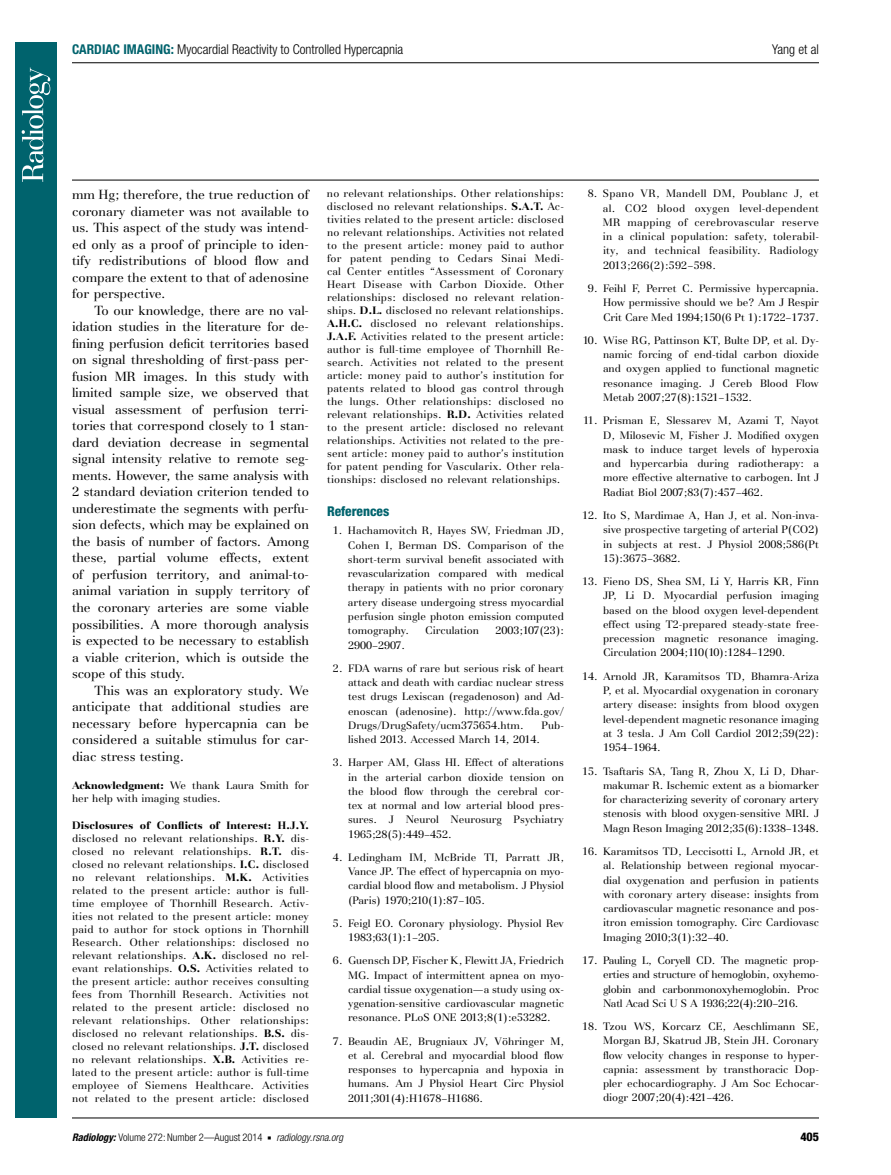
<style>
.page{position:relative;width:891px;height:1175px;background:#fff}
.page>*{position:absolute;margin:0;border:0;box-sizing:border-box;transform-origin:0 0}
.t1{font:300 condensed 13.5px "Helvetica Neue";color:#000}
.t2{font:800 condensed 13.5px "Helvetica Neue";color:#00636d}
.t3{font:13.2px/16.5px "AT Basilia";color:#000;text-align:justify}
.t4{font:800 condensed 12px "Helvetica Neue";color:#000}
.t5{font:10.8px/14.2px "AT Basilia";color:#000;text-align:justify}
.t6{font:300 condensed 10.5px "Helvetica Neue";color:#000}
.s1{font-weight:700;color:#00636d}
.s2{font-weight:700}
.s3{font-weight:700;font-style:italic}
.s4{font-family:"Universal Newswith Comm Pi";font-weight:400;font-stretch:normal;font-size:6px}
.s5{font-style:italic}
</style>
<div class="page">
<hr style="left:72px;top:180px;width:747px;height:1px;background:#000">
<hr style="left:72px;top:1117px;width:747px;height:1px;background:#000">
<hr style="left:72px;top:62px;width:747px;height:1px;background:#000">
<div style="left:15px;top:42px;width:42px;height:1075px;background:#00636d"></div>
<svg style="left:22px;top:68px;width:28px;height:114px"></svg>
<p class="t1" style="left:72px;top:41px;width:333px"><span class="s1">CARDIAC IMAGING:</span> Myocardial Reactivity to Controlled Hypercapnia</p>
<p class="t1" style="left:772px;top:41px;width:48px">Yang et al</p>
<p class="t3" style="left:72px;top:187px;width:239px">mm Hg; therefore, the true reduction of coronary diameter was not available to us. This aspect of the study was intend&shy;ed only as a proof of principle to iden&shy;tify redistributions of blood flow and compare the extent to that of adenosine for perspective.</p>
<p class="t3" style="left:72px;top:302px;width:239px;text-indent:23px">To our knowledge, there are no val&shy;idation studies in the literature for de&shy;fining perfusion deficit territories based on signal thresholding of first-pass per&shy;fusion MR images. In this study with limited sample size, we observed that visual assessment of perfusion terri&shy;tories that correspond closely to 1 stan&shy;dard deviation decrease in segmental signal intensity relative to remote seg&shy;ments. However, the same analysis with 2 standard deviation criterion tended to underestimate the segments with perfu&shy;sion defects, which may be explained on the basis of number of factors. Among these, partial volume effects, extent of perfusion territory, and animal-to&shy;animal variation in supply territory of the coronary arteries are some viable possibilities. A more thorough analysis is expected to be necessary to establish a viable criterion, which is outside the scope of this study.</p>
<p class="t3" style="left:72px;top:682px;width:239px;text-indent:23px">This was an exploratory study. We anticipate that additional studies are necessary before hypercapnia can be considered a suitable stimulus for car&shy;diac stress testing.</p>
<p class="t5" style="left:72px;top:778px;width:239px;line-height:12.9px"><span class="s2">Acknowledgment:</span> We thank Laura Smith for her help with imaging studies.</p>
<p class="t5" style="left:72px;top:819px;width:239px;line-height:12.9px"><span class="s2">Disclosures of Conflicts of Interest: H.J.Y. </span>disclosed no relevant relationships. <span class="s2">R.Y.</span> dis&shy;closed no relevant relationships. <span class="s2">R.T.</span> dis&shy;closed no relevant relationships. <span class="s2">I.C.</span> disclosed no relevant relationships. <span class="s2">M.K.</span> Activities related to the present article: author is full&shy;time employee of Thornhill Research. Activ&shy;ities not related to the present article: money paid to author for stock options in Thornhill Research. Other relationships: disclosed no relevant relationships. <span class="s2">A.K.</span> disclosed no rel&shy;evant relationships. <span class="s2">O.S.</span> Activities related to the present article: author receives consulting fees from Thornhill Research. Activities not related to the present article: disclosed no relevant relationships. Other relationships: disclosed no relevant relationships. <span class="s2">B.S.</span> dis&shy;closed no relevant relationships. <span class="s2">J.T.</span> disclosed no relevant relationships. <span class="s2">X.B.</span> Activities re&shy;lated to the present article: author is full-time employee of Siemens Healthcare. Activities not related to the present article: disclosed</p>
<p class="t5" style="left:327px;top:187px;width:239px;line-height:12.9px">no relevant relationships. Other relationships: disclosed no relevant relationships. <span class="s2">S.A.T.</span> Ac&shy;tivities related to the present article: disclosed no relevant relationships. Activities not related to the present article: money paid to author for patent pending to Cedars Sinai Medi&shy;cal Center entitles “Assessment of Coronary Heart Disease with Carbon Dioxide. Other relationships: disclosed no relevant relation&shy;ships. <span class="s2">D.L.</span> disclosed no relevant relationships.<br><span class="s2">A.H.C.</span> disclosed no relevant relationships.<br><span class="s2">J.A.F.</span> Activities related to the present article: author is full-time employee of Thornhill Re&shy;search. Activities not related to the present article: money paid to author’s institution for patents related to blood gas control through the lungs. Other relationships: disclosed no relevant relationships. <span class="s2">R.D.</span> Activities related to the present article: disclosed no relevant relationships. Activities not related to the pre&shy;sent article: money paid to author’s institution for patent pending for Vascularix. Other rela&shy;tionships: disclosed no relevant relationships.</p>
<p class="t2" style="left:327px;top:502px;width:64px">References</p>
<p class="t5" style="left:348px;top:523px;width:218px;text-indent:-15px">1. Hachamovitch R, Hayes SW, Friedman JD, Cohen I, Berman DS. Comparison of the short-term survival benefit associated with revascularization compared with medical therapy in patients with no prior coronary artery disease undergoing stress myocardial perfusion single photon emission computed tomography.</p>
<p class="t5" style="left:425px;top:623px;width:55px">Circulation</p>
<p class="t5" style="left:495px;top:623px;width:70px">2003;107(23):</p>
<p class="t5" style="left:348px;top:637px;width:59px">2900–2907.</p>
<p class="t5" style="left:348px;top:661px;width:218px;text-indent:-15px">2. FDA warns of rare but serious risk of heart attack and death with cardiac nuclear stress test drugs Lexiscan (regadenoson) and Ad&shy;enoscan (adenosine). http://www.fda.gov/ Drugs/DrugSafety/ucm375654.htm.</p>
<p class="t5" style="left:542px;top:718px;width:24px">Pub-</p>
<p class="t5" style="left:348px;top:732px;width:193px">lished 2013. Accessed March 14, 2014.</p>
<p class="t5" style="left:348px;top:755px;width:218px;text-indent:-15px">3. Harper AM, Glass HI. Effect of alterations in the arterial carbon dioxide tension on the blood flow through the cerebral cor&shy;tex at normal and low arterial blood pres&shy;sures. J Neurol Neurosurg Psychiatry 1965;28(5):449–452.</p>
<p class="t5" style="left:348px;top:850px;width:218px;text-indent:-15px">4. Ledingham IM, McBride TI, Parratt JR, Vance JP. The effect of hypercapnia on myo&shy;cardial blood flow and metabolism. J Physiol (Paris) 1970;210(1):87–105.</p>
<p class="t5" style="left:348px;top:916px;width:218px;text-indent:-15px">5. Feigl EO. Coronary physiology. Physiol Rev<br>1983;63(1):1–205.</p>
<p class="t5" style="left:348px;top:953px;width:218px;text-indent:-15px">6. Guensch DP, Fischer K, Flewitt JA, Friedrich MG. Impact of intermittent apnea on myo&shy;cardial tissue oxygenation—a study using ox&shy;ygenation-sensitive cardiovascular magnetic resonance. PLoS ONE 2013;8(1):e53282.</p>
<p class="t5" style="left:348px;top:1033px;width:218px;text-indent:-15px">7. Beaudin AE, Brugniaux JV, Vöhringer M, et al. Cerebral and myocardial blood flow responses to hypercapnia and hypoxia in humans. Am J Physiol Heart Circ Physiol 2011;301(4):H1678–H1686.</p>
<p class="t5" style="left:603px;top:187px;width:218px;text-indent:-15px">8. Spano VR, Mandell DM, Poublanc J, et al. CO2 blood oxygen level-dependent MR mapping of cerebrovascular reserve in a clinical population: safety, tolerabil&shy;ity, and technical feasibility. Radiology 2013;266(2):592–598.</p>
<p class="t5" style="left:603px;top:281px;width:218px;text-indent:-15px">9. Feihl F, Perret C. Permissive hypercapnia.<br>How permissive should we be? Am J Respir Crit Care Med 1994;150(6 Pt 1):1722–1737.</p>
<p class="t5" style="left:603px;top:333px;width:218px;text-indent:-20px">10. Wise RG, Pattinson KT, Bulte DP, et al. Dy&shy;namic forcing of end-tidal carbon dioxide and oxygen applied to functional magnetic resonance imaging. J Cereb Blood Flow Metab 2007;27(8):1521–1532.</p>
<p class="t5" style="left:603px;top:413px;width:218px;text-indent:-20px">11. Prisman E, Slessarev M, Azami T, Nayot D, Milosevic M, Fisher J. Modified oxygen mask to induce target levels of hyperoxia and hypercarbia during radiotherapy: a more effective alternative to carbogen. Int J Radiat Biol 2007;83(7):457–462.</p>
<p class="t5" style="left:603px;top:508px;width:218px;text-indent:-21px">12. Ito S, Mardimae A, Han J, et al. Non-inva&shy;sive prospective targeting of arterial P(CO2) in subjects at rest. J Physiol 2008;586(Pt 15):3675–3682.</p>
<p class="t5" style="left:603px;top:574px;width:218px;text-indent:-21px">13. Fieno DS, Shea SM, Li Y, Harris KR, Finn JP, Li D. Myocardial perfusion imaging based on the blood oxygen level-dependent effect using T2-prepared steady-state free&shy;precession magnetic resonance imaging.<br>Circulation 2004;110(10):1284–1290.</p>
<p class="t5" style="left:603px;top:669px;width:218px;text-indent:-21px">14. Arnold JR, Karamitsos TD, Bhamra-Ariza P, et al. Myocardial oxygenation in coronary artery disease: insights from blood oxygen level-dependent magnetic resonance imaging at 3 tesla. J Am Coll Cardiol 2012;59(22):<br>1954–1964.</p>
<p class="t5" style="left:603px;top:764px;width:218px;text-indent:-21px">15. Tsaftaris SA, Tang R, Zhou X, Li D, Dhar&shy;makumar R. Ischemic extent as a biomarker for characterizing severity of coronary artery stenosis with blood oxygen-sensitive MRI. J Magn Reson Imaging 2012;35(6):1338–1348.</p>
<p class="t5" style="left:603px;top:844px;width:218px;text-indent:-21px">16. Karamitsos TD, Leccisotti L, Arnold JR, et al. Relationship between regional myocar&shy;dial oxygenation and perfusion in patients with coronary artery disease: insights from cardiovascular magnetic resonance and pos&shy;itron emission tomography. Circ Cardiovasc Imaging 2010;3(1):32–40.</p>
<p class="t5" style="left:603px;top:953px;width:218px;text-indent:-21px">17. Pauling L, Coryell CD. The magnetic prop&shy;erties and structure of hemoglobin, oxyhemo&shy;globin and carbonmonoxyhemoglobin. Proc Natl Acad Sci U S A 1936;22(4):210–216.</p>
<p class="t5" style="left:603px;top:1019px;width:218px;text-indent:-21px">18. Tzou WS, Korcarz CE, Aeschlimann SE, Morgan BJ, Skatrud JB, Stein JH. Coronary flow velocity changes in response to hyper&shy;capnia: assessment by transthoracic Dop&shy;pler echocardiography. J Am Soc Echocar&shy;diogr 2007;20(4):421–426.</p>
<p class="t6" style="left:72px;top:1130px;width:273px"><span class="s3">Radiology:</span> Volume 272: Number 2—August 2014 <span class="s4">n</span> <span class="s5">radiology.rsna.org</span></p>
<p class="t4" style="left:801px;top:1128px;width:20px">405</p>
</div>
